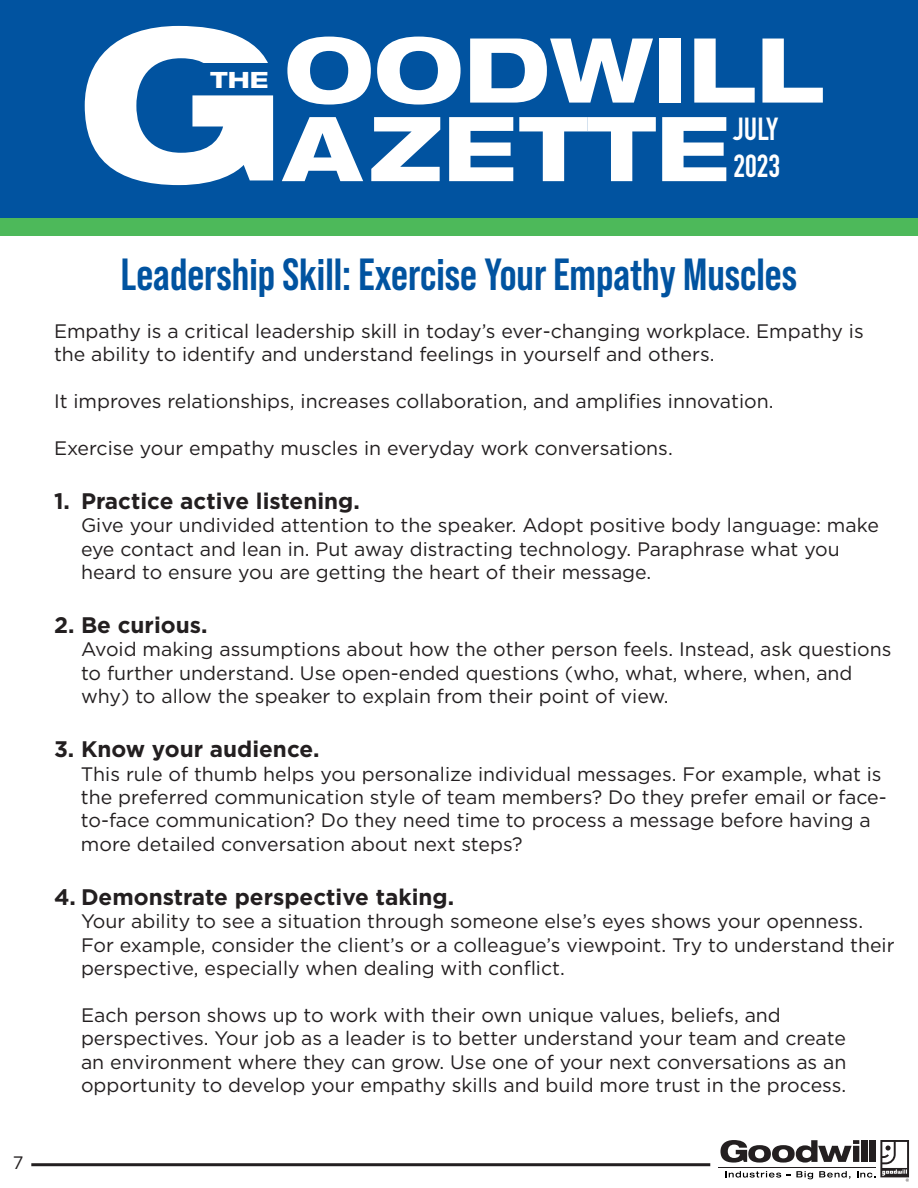
<style>
.page{position:relative;width:918px;height:1188px;background:#fff}
.page>*{position:absolute;margin:0;border:0;box-sizing:border-box;transform-origin:0 0}
.t1{font:800 expanded 89.7px/78.6px "Helvetica Neue LT Pro";color:#fff}
.t2{font:700 45px "Bebas Neue Pro";color:#0153a0}
.t3{font:700 31.5px/36.6px "DIN Condensed";color:#fff}
.t4{font:700 22.5px "Gotham";color:#231f20}
.t5{font:800 expanded 22.5px "Helvetica Neue LT Pro";color:#fff}
.t6{font:19.5px/23.4px "Gotham";color:#231f20}
.t7{font:18px "Gotham";color:#231f20}
</style>
<div class="page">
<hr style="left:718px;top:1167px;width:158px;height:1px;background:#231f20">
<svg style="left:720px;top:1140px;width:189px;height:42px"></svg>
<hr style="left:31px;top:1163px;width:679px;height:3px;background:#231f20">
<div style="left:0;top:185px;width:918px;height:51px;background:#4db95a"></div>
<div style="left:0;top:0;width:918px;height:218px;background:#0153a0"></div>
<svg style="left:85px;top:26px;width:188px;height:159px"></svg>
<div style="left:201px;top:64px;width:80px;height:27px;background:#0153a0"></div>
<p class="t7" style="left:13px;top:1151px;width:12px">7</p>
<p class="t5" style="left:211px;top:66px;width:59px">THE</p>
<h1 class="t1" style="left:284px;top:29px;width:541px">OODWILL<br>AZETTE</h1>
<h3 class="t3" style="left:734px;top:111px;width:48px">JULY<br>2023</h3>
<h2 class="t2" style="left:121px;top:249px;width:678px">Leadership Skill: Exercise Your Empathy Muscles</h2>
<p class="t6" style="left:54px;top:319px;width:811px">Empathy is a critical leadership skill in today’s ever-changing workplace. Empathy is the ability to identify and understand feelings in yourself and others.</p>
<p class="t6" style="left:54px;top:389px;width:721px">It improves relationships, increases collaboration, and amplifies innovation.</p>
<p class="t6" style="left:54px;top:436px;width:620px">Exercise your empathy muscles in everyday work conversations.</p>
<p class="t4" style="left:54px;top:486px;width:307px">1. Practice active listening.</p>
<p class="t6" style="left:81px;top:513px;width:799px">Give your undivided attention to the speaker. Adopt positive body language: make eye contact and lean in. Put away distracting technology. Paraphrase what you heard to ensure you are getting the heart of their message.</p>
<p class="t4" style="left:54px;top:610px;width:155px">2. Be curious.</p>
<p class="t6" style="left:81px;top:637px;width:812px">Avoid making assumptions about how the other person feels. Instead, ask questions to further understand. Use open-ended questions (who, what, where, when, and why) to allow the speaker to explain from their point of view.</p>
<p class="t4" style="left:54px;top:734px;width:267px">3. Know your audience.</p>
<p class="t6" style="left:81px;top:762px;width:807px">This rule of thumb helps you personalize individual messages. For example, what is the preferred communication style of team members? Do they prefer email or face&shy;to-face communication? Do they need time to process a message before having a more detailed conversation about next steps?</p>
<p class="t4" style="left:54px;top:882px;width:402px">4. Demonstrate perspective taking.</p>
<p class="t6" style="left:81px;top:909px;width:815px">Your ability to see a situation through someone else’s eyes shows your openness.<br>For example, consider the client’s or a colleague’s viewpoint. Try to understand their perspective, especially when dealing with conflict.</p>
<p class="t6" style="left:81px;top:1003px;width:767px">Each person shows up to work with their own unique values, beliefs, and perspectives. Your job as a leader is to better understand your team and create an environment where they can grow. Use one of your next conversations as an opportunity to develop your empathy skills and build more trust in the process.</p>
</div>
